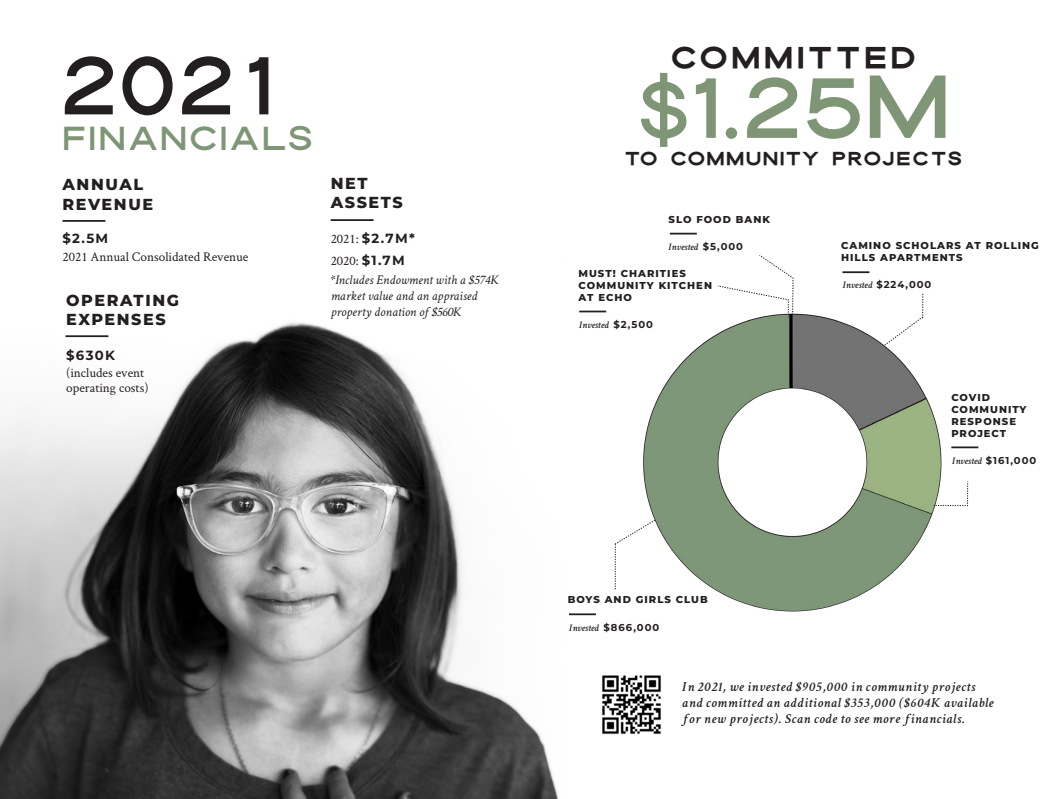
<style>
.page{position:relative;width:1058px;height:799px;background:#fff}
.page>*{position:absolute;margin:0;border:0;box-sizing:border-box;transform-origin:0 0}
.t1{font:99.12px "Dallas";color:#7e9676}
.t2{font:95.12px "Dallas";color:#231f20}
.t3{font:37px "Dallas";letter-spacing:.05em;color:#7e9676}
.t4{font:700 32.75px "Dallas";letter-spacing:.135em;color:#231f20}
.t5{font:700 20.38px "Dallas";letter-spacing:.095em;color:#231f20}
.t6{font:800 15.88px/19.1px "Montserrat";letter-spacing:.1em;color:#231f20}
.t7{font:italic 600 13.75px/16.2px "Crimson Text";letter-spacing:.05em;color:#231f20}
.t8{font:13.25px/17.5px "Crimson Text";color:#231f20}
.t9{font:italic 13.25px/15.9px "Crimson Text";color:#231f20}
.t10{font:700 13.25px "Montserrat";color:#231f20}
.t11{font:800 10px/12px "Montserrat";letter-spacing:.1em;color:#231f20}
.t12{font:italic 600 10px "Crimson Text";color:#231f20}
.s1{font-family:"Montserrat";font-weight:700}
.s2{font-family:"Crimson Text";font-weight:400}
.s3{font-size:87.5px}
.s4{font-family:"Montserrat";font-weight:700;font-style:normal}
</style>
<div class="page">
<img style="left:0;top:322px;width:559px;height:477px">
<svg style="left:264px;top:322px;width:3px;height:12px"></svg>
<hr style="left:65px;top:335px;width:43px;height:2px;background:#231f20">
<hr style="left:62px;top:220px;width:43px;height:2px;background:#231f20">
<hr style="left:331px;top:219px;width:42px;height:2px;background:#231f20">
<img style="left:538px;top:271px;width:441px;height:432px">
<hr style="left:842px;top:271px;width:27px;height:2px;background:#231f20">
<hr style="left:951px;top:446px;width:27px;height:2px;background:#231f20">
<svg style="left:579px;top:311px;width:27px;height:1px"></svg>
<svg style="left:670px;top:233px;width:27px;height:1px"></svg>
<hr style="left:569px;top:613px;width:27px;height:2px;background:#231f20">
<svg style="left:717px;top:255px;width:76px;height:62px"></svg>
<svg style="left:614px;top:520px;width:41px;height:69px"></svg>
<svg style="left:884px;top:294px;width:39px;height:52px"></svg>
<svg style="left:933px;top:481px;width:35px;height:25px"></svg>
<img style="left:595px;top:668px;width:72px;height:66px">
<p class="t2" style="left:60px;top:19px;width:215px">2021</p>
<p class="t3" style="left:62px;top:113px;width:252px">FINANCIALS</p>
<p class="t6" style="left:62px;top:174px;width:92px">ANNUAL<br>REVENUE</p>
<p class="t8" style="left:62px;top:230px;width:187px"><span class="s1">$2.5M<br></span>2021 Annual Consolidated Revenue</p>
<p class="t6" style="left:66px;top:289px;width:114px">OPERATING<br>EXPENSES</p>
<p class="t8" style="left:66px;top:346px;width:80px"><span class="s1">$630K </span>(includes event</p>
<p class="t8" style="left:66px;top:379px;width:84px">operating costs)</p>
<p class="t6" style="left:331px;top:173px;width:74px">NET<br>ASSETS</p>
<p class="t10" style="left:331px;top:229px;width:86px"><span class="s2">2021:</span> $2.7M*</p>
<p class="t8" style="left:331px;top:252px;width:76px">2020: <span class="s1">$1.7M</span></p>
<p class="t9" style="left:331px;top:272px;width:169px">*Includes Endowment with a $574K market value and an appraised property donation of $560K</p>
<p class="t4" style="left:671px;top:35px;width:246px">COMMITTED</p>
<p class="t1" style="left:636px;top:39px;width:315px"><span class="s3">$</span>1.25M</p>
<p class="t5" style="left:625px;top:144px;width:338px">TO COMMUNITY PROJECTS</p>
<p class="t11" style="left:668px;top:212px;width:103px">SLO FOOD BANK</p>
<p class="t12" style="left:668px;top:239px;width:76px">Invested <span class="s4">$5,000</span></p>
<p class="t11" style="left:578px;top:267px;width:135px">MUST! CHARITIES<br>COMMUNITY KITCHEN<br>AT ECHO</p>
<p class="t12" style="left:579px;top:318px;width:75px">Invested <span class="s4">$2,500</span></p>
<p class="t11" style="left:567px;top:593px;width:142px">BOYS AND GIRLS CLUB</p>
<p class="t12" style="left:569px;top:620px;width:91px">Invested <span class="s4">$866,000</span></p>
<p class="t11" style="left:841px;top:239px;width:199px">CAMINO SCHOLARS AT ROLLING<br>HILLS APARTMENTS</p>
<p class="t12" style="left:842px;top:278px;width:90px">Invested <span class="s4">$224,000</span></p>
<p class="t11" style="left:951px;top:391px;width:77px">COVID<br>COMMUNITY<br>RESPONSE<br>PROJECT</p>
<p class="t12" style="left:952px;top:453px;width:85px">Invested <span class="s4">$161,000</span></p>
<p class="t7" style="left:682px;top:677px;width:313px">In 2021, we invested $905,000 in community projects and committed an additional $353,000 ($604K available for new projects). Scan code to see more financials.</p>
</div>
